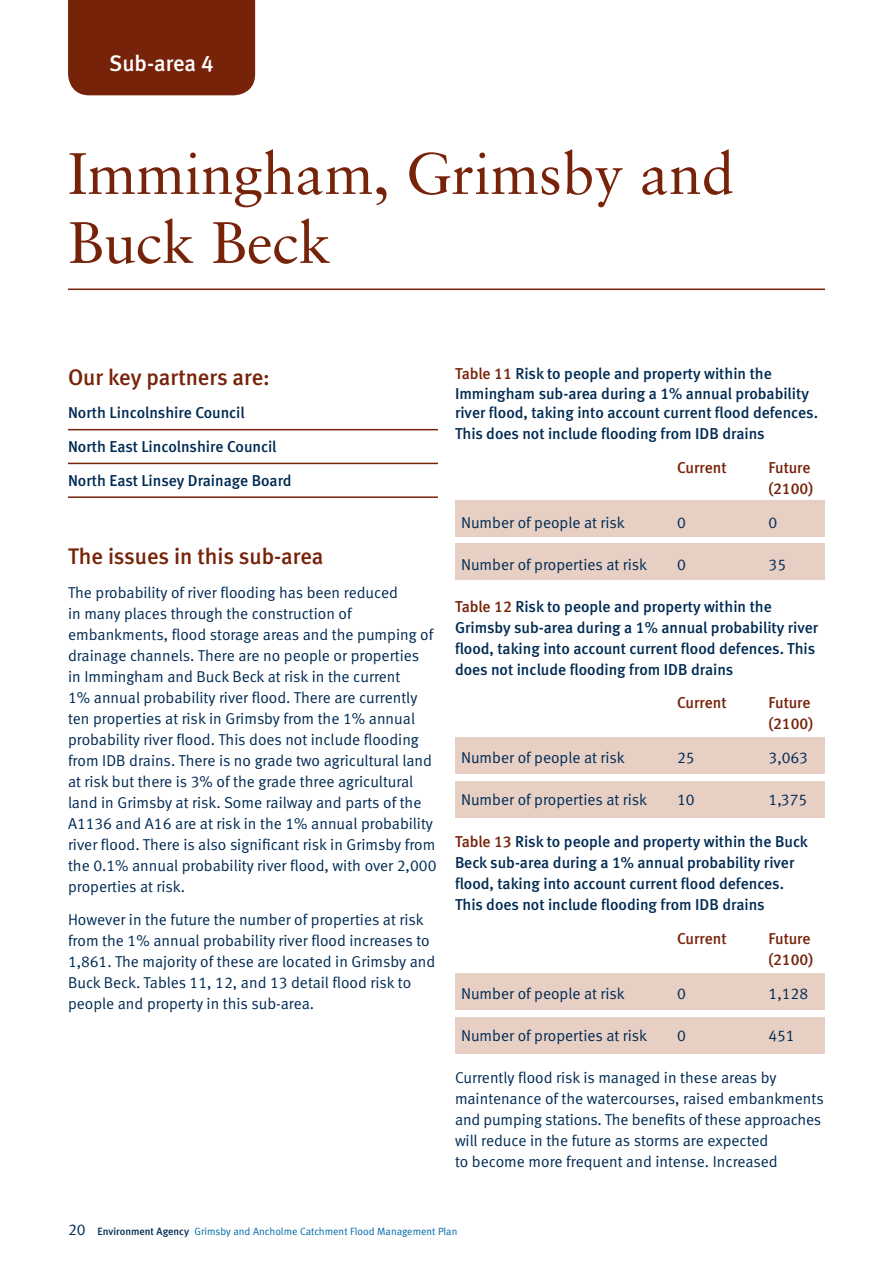
<style>
.page{position:relative;width:893px;height:1263px;background:#fff}
.page>*{position:absolute;margin:0;border:0;box-sizing:border-box;transform-origin:0 0}
.t1{font:58.5px/69px "EA Sabon";color:#772309}
.t2{font:500 22.5px "EA Meta";color:#772309}
.t3{font:500 22.5px "EA Meta";letter-spacing:-.005em;color:#fff}
.t4{font:15.75px/21px "EA Meta Normal";color:#002b54}
.t5{font:500 15.75px/21px "EA Meta";color:#002b54}
.t6{font:500 15.75px/21px "EA Meta";color:#772309}
.t7{font:10.5px "EA Meta Normal";color:#0069aa}
.s1{color:#772309}
.s2{font-size:15.75px;color:#002b54}
.s3{font-family:"EA Meta";font-weight:500;color:#002b54}
</style>
<div class="page">
<div style="left:455px;top:973px;width:370px;height:37px;background:#e7cfc4"></div>
<div style="left:455px;top:1017px;width:370px;height:36px;background:#e7cfc4"></div>
<div style="left:455px;top:737px;width:370px;height:37px;background:#e7cfc4"></div>
<div style="left:455px;top:781px;width:370px;height:36px;background:#e7cfc4"></div>
<div style="left:455px;top:500px;width:370px;height:37px;background:#e7cfc4"></div>
<div style="left:455px;top:543px;width:370px;height:37px;background:#e7cfc4"></div>
<hr style="left:68px;top:288px;width:757px;height:2px;background:#772309">
<div style="left:68px;top:0;width:187px;height:95px;background:#772309"></div>
<hr style="left:68px;top:429px;width:370px;height:1px;background:#772309">
<hr style="left:68px;top:463px;width:370px;height:1px;background:#772309">
<hr style="left:68px;top:496px;width:370px;height:2px;background:#772309">
<h2 class="t3" style="left:109px;top:50px;width:106px">Sub-area 4</h2>
<h1 class="t1" style="left:68px;top:139px;width:668px">Immingham, Grimsby and<br>Buck Beck</h1>
<h2 class="t2" style="left:68px;top:364px;width:203px">Our key partners are:</h2>
<p class="t5" style="left:68px;top:396px;width:225px;line-height:33.8px">North Lincolnshire Council<br>North East Lincolnshire Council<br>North East Linsey Drainage Board</p>
<h2 class="t2" style="left:68px;top:543px;width:257px">The issues in this sub-area</h2>
<p class="t4" style="left:68px;top:581px;width:370px">The probability of river flooding has been reduced<br>in many places through the construction of embankments, flood storage areas and the pumping of drainage channels. There are no people or properties<br>in Immingham and Buck Beck at risk in the current<br>1% annual probability river flood. There are currently ten properties at risk in Grimsby from the 1% annual probability river flood. This does not include flooding from IDB drains. There is no grade two agricultural land at risk but there is 3% of the grade three agricultural land in Grimsby at risk. Some railway and parts of the A1136 and A16 are at risk in the 1% annual probability river flood. There is also significant risk in Grimsby from the 0.1% annual probability river flood, with over 2,000 properties at risk.</p>
<p class="t4" style="left:68px;top:909px;width:369px">However in the future the number of properties at risk from the 1% annual probability river flood increases to 1,861. The majority of these are located in Grimsby and Buck Beck. Tables 11, 12, and 13 detail flood risk to people and property in this sub-area.</p>
<p class="t5" style="left:455px;top:364px;width:365px;line-height:19.5px"><span class="s1">Table 11</span> Risk to people and property within the<br>Immingham sub-area during a 1% annual probability river flood, taking into account current flood defences.</p>
<p class="t5" style="left:455px;top:423px;width:311px">This does not include flooding from IDB drains</p>
<p class="t6" style="left:677px;top:457px;width:51px">Current</p>
<p class="t6" style="left:768px;top:457px;width:46px">Future (2100)</p>
<p class="t4" style="left:461px;top:511px;width:165px">Number of people at risk</p>
<p class="t4" style="left:677px;top:511px;width:10px">0</p>
<p class="t4" style="left:768px;top:511px;width:10px">0</p>
<p class="t4" style="left:461px;top:553px;width:188px">Number of properties at risk</p>
<p class="t4" style="left:677px;top:553px;width:10px">0</p>
<p class="t4" style="left:768px;top:553px;width:19px">35</p>
<p class="t5" style="left:455px;top:595px;width:365px"><span class="s1">Table 12</span> Risk to people and property within the Grimsby sub-area during a 1% annual probability river flood, taking into account current flood defences. This does not include flooding from IDB drains</p>
<p class="t6" style="left:677px;top:692px;width:51px">Current</p>
<p class="t6" style="left:768px;top:692px;width:46px">Future (2100)</p>
<p class="t4" style="left:461px;top:747px;width:165px">Number of people at risk</p>
<p class="t4" style="left:677px;top:747px;width:19px">25</p>
<p class="t4" style="left:768px;top:747px;width:41px">3,063</p>
<p class="t4" style="left:461px;top:789px;width:188px">Number of properties at risk</p>
<p class="t4" style="left:677px;top:789px;width:19px">10</p>
<p class="t4" style="left:768px;top:789px;width:40px">1,375</p>
<p class="t5" style="left:455px;top:831px;width:354px"><span class="s1">Table 13</span> Risk to people and property within the Buck Beck sub-area during a 1% annual probability river flood, taking into account current flood defences.<br>This does not include flooding from IDB drains</p>
<p class="t6" style="left:677px;top:928px;width:51px">Current</p>
<p class="t6" style="left:768px;top:928px;width:46px">Future (2100)</p>
<p class="t4" style="left:461px;top:982px;width:165px">Number of people at risk</p>
<p class="t4" style="left:677px;top:982px;width:10px">0</p>
<p class="t4" style="left:768px;top:982px;width:41px">1,128</p>
<p class="t4" style="left:461px;top:1024px;width:188px">Number of properties at risk</p>
<p class="t4" style="left:677px;top:1024px;width:10px">0</p>
<p class="t4" style="left:768px;top:1024px;width:28px">451</p>
<p class="t4" style="left:455px;top:1066px;width:370px">Currently flood risk is managed in these areas by maintenance of the watercourses, raised embankments and pumping stations. The benefits of these approaches will reduce in the future as storms are expected<br>to become more frequent and intense. Increased</p>
<p class="t7" style="left:68px;top:1225px;width:391px"><span class="s2">20</span> <span class="s3">Environment Agency</span> Grimsby and Ancholme Catchment Flood Management Plan</p>
</div>
